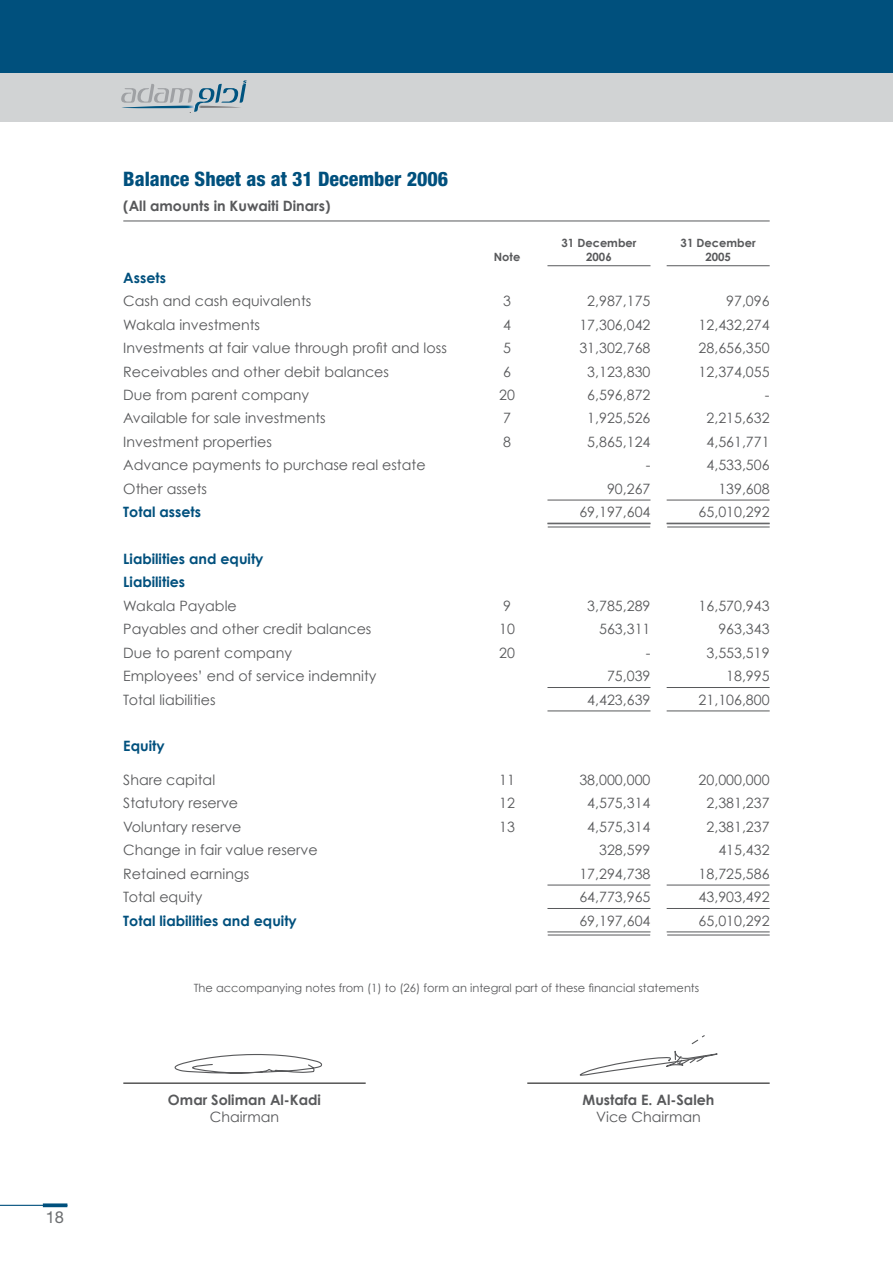
<style>
.page{position:relative;width:893px;height:1263px;background:#fff}
.page>*{position:absolute;margin:0;border:0;box-sizing:border-box;transform-origin:0 0}
.t1{font:800 condensed 19.95px "Helvetica Neue";color:#00507d}
.t2{font:16.5px "Helvetica Neue East A";color:#6d6f71}
.t3{font:14.25px "Century Gothic";color:#58595b}
.t4{font:700 14.25px/23.4px "Century Gothic";color:#00507d}
.t5{font:700 14.25px "Century Gothic";color:#58595b}
.t6{font:11.4px "Century Gothic";color:#58595b}
.t7{font:700 11.4px/13.6px "Century Gothic";color:#58595b;text-align:center}
</style>
<div class="page">
<div style="left:0;top:59px;width:893px;height:63px;background:#d1d3d4"></div>
<div style="left:0;top:0;width:893px;height:72px;background:#00507d"></div>
<svg style="left:121px;top:80px;width:126px;height:32px"></svg>
<hr style="left:0;top:1205px;width:67px;height:1px;background:#00507d">
<svg style="left:43px;top:1203px;width:24px;height:4px"></svg>
<hr style="left:547px;top:265px;width:103px;height:1px;background:#58595b">
<hr style="left:667px;top:265px;width:103px;height:1px;background:#58595b">
<hr style="left:547px;top:500px;width:103px;height:1px;background:#58595b">
<hr style="left:667px;top:500px;width:103px;height:1px;background:#58595b">
<hr style="left:547px;top:687px;width:103px;height:1px;background:#58595b">
<hr style="left:667px;top:687px;width:103px;height:1px;background:#58595b">
<hr style="left:547px;top:710px;width:103px;height:1px;background:#58595b">
<hr style="left:667px;top:710px;width:103px;height:1px;background:#58595b">
<hr style="left:547px;top:885px;width:103px;height:1px;background:#58595b">
<hr style="left:667px;top:885px;width:103px;height:1px;background:#58595b">
<hr style="left:547px;top:523px;width:103px;height:1px;background:#58595b">
<hr style="left:667px;top:523px;width:103px;height:1px;background:#58595b">
<hr style="left:547px;top:908px;width:103px;height:1px;background:#58595b">
<hr style="left:667px;top:908px;width:103px;height:1px;background:#58595b">
<hr style="left:547px;top:931px;width:103px;height:1px;background:#58595b">
<hr style="left:667px;top:931px;width:103px;height:1px;background:#58595b">
<hr style="left:123px;top:1083px;width:243px;height:1px;background:#000">
<hr style="left:527px;top:1083px;width:243px;height:1px;background:#000">
<hr style="left:548px;top:935px;width:102px;height:1px;background:#58595b">
<hr style="left:123px;top:221px;width:647px;height:1px;background:#58595b">
<hr style="left:667px;top:935px;width:103px;height:1px;background:#58595b">
<hr style="left:548px;top:527px;width:102px;height:1px;background:#58595b">
<hr style="left:667px;top:527px;width:103px;height:1px;background:#58595b">
<svg style="left:174px;top:1054px;width:149px;height:20px"></svg>
<svg style="left:579px;top:1035px;width:139px;height:41px"></svg>
<p class="t2" style="left:46px;top:1207px;width:10px">18</p>
<h1 class="t1" style="left:123px;top:167px;width:326px">Balance Sheet as at 31 December 2006</h1>
<p class="t5" style="left:123px;top:197px;width:209px">(All amounts in Kuwaiti Dinars)</p>
<p class="t7" style="left:494px;top:250px;width:28px">Note</p>
<p class="t7" style="left:561px;top:236px;width:77px">31 December<br>2006</p>
<p class="t7" style="left:681px;top:236px;width:77px">31 December<br>2005</p>
<p class="t4" style="left:123px;top:266px;width:44px">Assets</p>
<p class="t3" style="left:123px;top:292px;width:190px">Cash and cash equivalents</p>
<p class="t3" style="left:503px;top:292px;width:9px">3</p>
<p class="t3" style="left:587px;top:292px;width:65px">2,987,175</p>
<p class="t3" style="left:726px;top:292px;width:45px">97,096</p>
<p class="t3" style="left:123px;top:316px;width:138px">Wakala investments</p>
<p class="t3" style="left:503px;top:316px;width:9px">4</p>
<p class="t3" style="left:579px;top:316px;width:73px">17,306,042</p>
<p class="t3" style="left:699px;top:316px;width:73px">12,432,274</p>
<p class="t3" style="left:123px;top:339px;width:325px">Investments at fair value through profit and loss</p>
<p class="t3" style="left:503px;top:339px;width:9px">5</p>
<p class="t3" style="left:579px;top:339px;width:73px">31,302,768</p>
<p class="t3" style="left:699px;top:339px;width:73px">28,656,350</p>
<p class="t3" style="left:123px;top:363px;width:267px">Receivables and other debit balances</p>
<p class="t3" style="left:503px;top:363px;width:9px">6</p>
<p class="t3" style="left:587px;top:363px;width:65px">3,123,830</p>
<p class="t3" style="left:699px;top:363px;width:73px">12,374,055</p>
<p class="t3" style="left:123px;top:386px;width:187px">Due from parent company</p>
<p class="t3" style="left:499px;top:386px;width:17px">20</p>
<p class="t3" style="left:587px;top:386px;width:65px">6,596,872</p>
<p class="t3" style="left:765px;top:386px;width:6px">-</p>
<p class="t3" style="left:123px;top:409px;width:204px">Available for sale investments</p>
<p class="t3" style="left:503px;top:409px;width:9px">7</p>
<p class="t3" style="left:587px;top:409px;width:65px">1,925,526</p>
<p class="t3" style="left:706px;top:409px;width:65px">2,215,632</p>
<p class="t3" style="left:123px;top:433px;width:150px">Investment properties</p>
<p class="t3" style="left:503px;top:433px;width:9px">8</p>
<p class="t3" style="left:587px;top:433px;width:65px">5,865,124</p>
<p class="t3" style="left:706px;top:433px;width:65px">4,561,771</p>
<p class="t3" style="left:123px;top:456px;width:304px">Advance payments to purchase real estate</p>
<p class="t3" style="left:646px;top:456px;width:6px">-</p>
<p class="t3" style="left:706px;top:456px;width:65px">4,533,506</p>
<p class="t3" style="left:123px;top:480px;width:85px">Other assets</p>
<p class="t3" style="left:607px;top:480px;width:45px">90,267</p>
<p class="t3" style="left:718px;top:480px;width:53px">139,608</p>
<p class="t4" style="left:123px;top:500px;width:79px">Total assets</p>
<p class="t3" style="left:579px;top:503px;width:73px">69,197,604</p>
<p class="t3" style="left:699px;top:503px;width:73px">65,010,292</p>
<p class="t4" style="left:123px;top:547px;width:142px">Liabilities and equity<br>Liabilities</p>
<p class="t3" style="left:123px;top:597px;width:115px">Wakala Payable</p>
<p class="t3" style="left:503px;top:597px;width:9px">9</p>
<p class="t3" style="left:587px;top:597px;width:65px">3,785,289</p>
<p class="t3" style="left:699px;top:597px;width:73px">16,570,943</p>
<p class="t3" style="left:123px;top:620px;width:250px">Payables and other credit balances</p>
<p class="t3" style="left:499px;top:620px;width:17px">10</p>
<p class="t3" style="left:599px;top:620px;width:53px">563,311</p>
<p class="t3" style="left:718px;top:620px;width:53px">963,343</p>
<p class="t3" style="left:123px;top:644px;width:170px">Due to parent company</p>
<p class="t3" style="left:499px;top:644px;width:17px">20</p>
<p class="t3" style="left:646px;top:644px;width:6px">-</p>
<p class="t3" style="left:706px;top:644px;width:65px">3,553,519</p>
<p class="t3" style="left:123px;top:667px;width:255px">Employees’ end of service indemnity</p>
<p class="t3" style="left:607px;top:667px;width:45px">75,039</p>
<p class="t3" style="left:726px;top:667px;width:45px">18,995</p>
<p class="t3" style="left:123px;top:691px;width:94px">Total liabilities</p>
<p class="t3" style="left:587px;top:691px;width:65px">4,423,639</p>
<p class="t3" style="left:699px;top:691px;width:73px">21,106,800</p>
<p class="t4" style="left:123px;top:734px;width:43px">Equity</p>
<p class="t3" style="left:123px;top:771px;width:93px">Share capital</p>
<p class="t3" style="left:499px;top:771px;width:17px">11</p>
<p class="t3" style="left:579px;top:771px;width:73px">38,000,000</p>
<p class="t3" style="left:699px;top:771px;width:73px">20,000,000</p>
<p class="t3" style="left:123px;top:794px;width:116px">Statutory reserve</p>
<p class="t3" style="left:499px;top:794px;width:17px">12</p>
<p class="t3" style="left:587px;top:794px;width:65px">4,575,314</p>
<p class="t3" style="left:706px;top:794px;width:65px">2,381,237</p>
<p class="t3" style="left:123px;top:818px;width:120px">Voluntary reserve</p>
<p class="t3" style="left:499px;top:818px;width:17px">13</p>
<p class="t3" style="left:587px;top:818px;width:65px">4,575,314</p>
<p class="t3" style="left:706px;top:818px;width:65px">2,381,237</p>
<p class="t3" style="left:123px;top:841px;width:196px">Change in fair value reserve</p>
<p class="t3" style="left:599px;top:841px;width:53px">328,599</p>
<p class="t3" style="left:718px;top:841px;width:53px">415,432</p>
<p class="t3" style="left:123px;top:865px;width:127px">Retained earnings</p>
<p class="t3" style="left:579px;top:865px;width:73px">17,294,738</p>
<p class="t3" style="left:699px;top:865px;width:73px">18,725,586</p>
<p class="t3" style="left:123px;top:888px;width:81px">Total equity</p>
<p class="t3" style="left:579px;top:888px;width:73px">64,773,965</p>
<p class="t3" style="left:699px;top:888px;width:73px">43,903,492</p>
<p class="t4" style="left:123px;top:908px;width:175px">Total liabilities and equity</p>
<p class="t3" style="left:579px;top:912px;width:73px">69,197,604</p>
<p class="t3" style="left:699px;top:912px;width:73px">65,010,292</p>
<p class="t6" style="left:194px;top:980px;width:507px">The accompanying notes from (1) to (26) form an integral part of these financial statements</p>
<p class="t5" style="left:168px;top:1091px;width:155px">Omar Soliman Al-Kadi</p>
<p class="t3" style="left:210px;top:1108px;width:71px">Chairman</p>
<p class="t5" style="left:582px;top:1091px;width:133px">Mustafa E. Al-Saleh</p>
<p class="t3" style="left:596px;top:1108px;width:106px">Vice Chairman</p>
</div>
